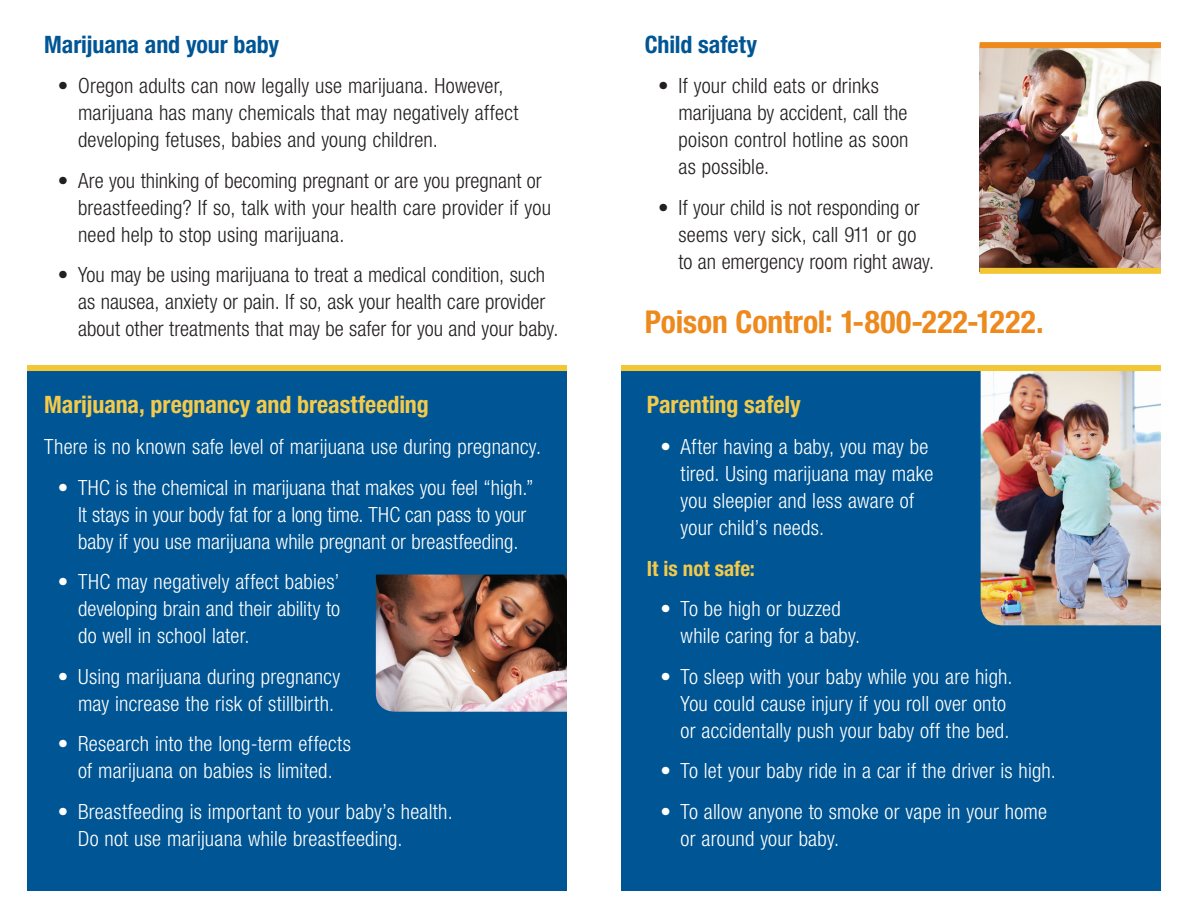
<style>
.page{position:relative;width:1188px;height:918px;background:#fff}
.page>*{position:absolute;margin:0;border:0;box-sizing:border-box;transform-origin:0 0}
.t1{font:700 condensed 31.5px "Helvetica Neue LT Std";color:#ed891d}
.t2{font:700 condensed 24px "Helvetica Neue LT Std";letter-spacing:-.005em;color:#f4ca4b}
.t3{font:700 condensed 24px "Helvetica Neue LT Std";letter-spacing:-.005em;color:#005594}
.t4{font:300 condensed 21px/27px "Helvetica Neue LT Std";letter-spacing:.01em;color:#fff}
.t5{font:300 condensed 21px/27px "Helvetica Neue LT Std";letter-spacing:.005em;color:#231f20}
.t6{font:700 condensed 21px "Helvetica Neue LT Std";color:#f4ca4b}
</style>
<div class="page">
<div style="left:621px;top:368px;width:540px;height:523px;background:#005594"></div>
<div style="left:27px;top:368px;width:540px;height:523px;background:#005594"></div>
<img style="left:981px;top:371px;width:180px;height:254px">
<img style="left:376px;top:575px;width:191px;height:137px">
<img style="left:980px;top:48px;width:181px;height:220px">
<div style="left:27px;top:365px;width:540px;height:6px;background:#f2c733"></div>
<div style="left:621px;top:365px;width:540px;height:6px;background:#f2c733"></div>
<div style="left:980px;top:268px;width:181px;height:6px;background:#f2c733"></div>
<div style="left:980px;top:42px;width:181px;height:6px;background:#ed891d"></div>
<p class="t3" style="left:44px;top:30px;width:236px">Marijuana and your baby</p>
<p class="t5" style="left:78px;top:72px;width:442px;text-indent:-20px">• Oregon adults can now legally use marijuana. However, marijuana has many chemicals that may negatively affect developing fetuses, babies and young children.</p>
<p class="t5" style="left:78px;top:167px;width:475px;text-indent:-20px">• Are you thinking of becoming pregnant or are you pregnant or breastfeeding? If so, talk with your health care provider if you need help to stop using marijuana.</p>
<p class="t5" style="left:78px;top:261px;width:482px;text-indent:-20px">• You may be using marijuana to treat a medical condition, such as nausea, anxiety or pain. If so, ask your health care provider about other treatments that may be safer for you and your baby.</p>
<p class="t2" style="left:44px;top:390px;width:386px">Marijuana, pregnancy and breastfeeding</p>
<p class="t4" style="left:44px;top:433px;width:498px">There is no known safe level of marijuana use during pregnancy.</p>
<p class="t4" style="left:78px;top:473px;width:457px;text-indent:-20px">• THC is the chemical in marijuana that makes you feel “high.”<br>It stays in your body fat for a long time. THC can pass to your baby if you use marijuana while pregnant or breastfeeding.</p>
<p class="t4" style="left:78px;top:568px;width:264px;text-align:justify;text-indent:-20px">• THC may negatively affect babies’ developing brain and their ability to do well in school later.</p>
<p class="t4" style="left:58px;top:662px;width:284px;text-align:right">• Using marijuana during pregnancy may increase the risk of stillbirth.</p>
<p class="t4" style="left:58px;top:730px;width:295px;text-align:center">• Research into the long-term effects of marijuana on babies is limited.</p>
<p class="t4" style="left:78px;top:797px;width:376px;text-indent:-20px">• Breastfeeding is important to your baby’s health.<br>Do not use marijuana while breastfeeding.</p>
<p class="t3" style="left:645px;top:30px;width:114px">Child safety</p>
<p class="t5" style="left:679px;top:72px;width:232px;text-indent:-20px">• If your child eats or drinks marijuana by accident, call the poison control hotline as soon as possible.</p>
<p class="t5" style="left:679px;top:194px;width:257px;text-indent:-20px">• If your child is not responding or seems very sick, call 911 or go to an emergency room right away.</p>
<h1 class="t1" style="left:645px;top:303px;width:400px">Poison Control: 1-800-222-1222.</h1>
<p class="t2" style="left:647px;top:390px;width:156px">Parenting safely</p>
<p class="t4" style="left:681px;top:433px;width:254px;text-indent:-20px">• After having a baby, you may be tired. Using marijuana may make you sleepier and less aware of your child’s needs.</p>
<p class="t6" style="left:647px;top:555px;width:110px">It is not safe:</p>
<p class="t4" style="left:681px;top:595px;width:181px;text-indent:-20px">• To be high or buzzed while caring for a baby.</p>
<p class="t4" style="left:681px;top:662px;width:333px;text-indent:-20px">• To sleep with your baby while you are high.<br>You could cause injury if you roll over onto or accidentally push your baby off the bed.</p>
<p class="t4" style="left:660px;top:757px;width:397px">• To let your baby ride in a car if the driver is high.</p>
<p class="t4" style="left:681px;top:797px;width:368px;text-indent:-20px">• To allow anyone to smoke or vape in your home or around your baby.</p>
</div>
